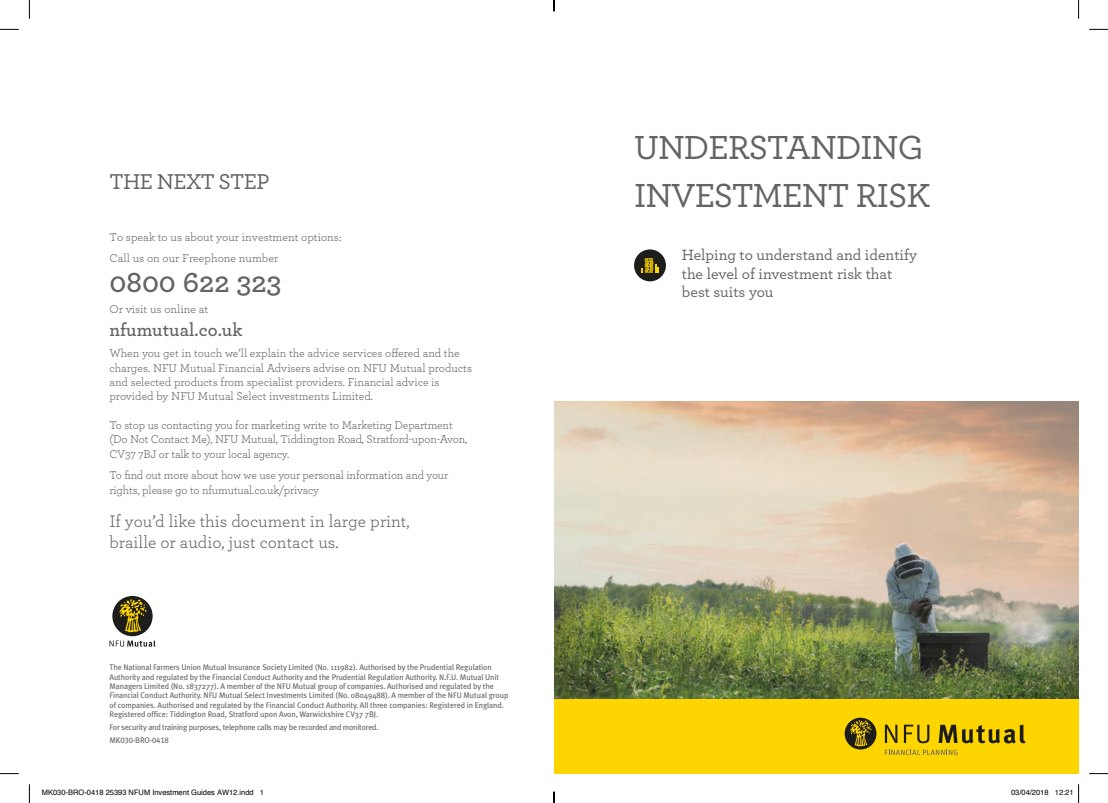
<style>
.page{position:relative;width:1108px;height:803px;background:#fff}
.page>*{position:absolute;margin:0;border:0;box-sizing:border-box;transform-origin:0 0}
.t1{font:500 35px/47.5px "Archer";letter-spacing:-.025em;color:#646463}
.t2{font:600 30px "Archer";color:#646463}
.t3{font:500 22.5px "Archer";letter-spacing:-.025em;color:#646463}
.t4{font:600 18.75px "Archer";color:#646463}
.t5{font:17.5px/21px "Archer";color:#646463}
.t6{font:500 15.62px/18.8px "Archer";color:#646463}
.t7{font:11.88px/14.4px "Archer";letter-spacing:-.01em;color:#646463}
.t8{font:8.12px/9.4px "Meta Plus";letter-spacing:-.01em;color:#646463}
.t9{font:8.12px "Meta Plus Book Caps";letter-spacing:-.025em;color:#646463}
.t10{font:7.5px "Helvetica";color:#000}
</style>
<div class="page">
<svg style="left:1078px;top:784px;width:1px;height:19px"></svg>
<svg style="left:1078px;top:0;width:1px;height:19px"></svg>
<svg style="left:29px;top:784px;width:1px;height:19px"></svg>
<svg style="left:29px;top:0;width:1px;height:19px"></svg>
<svg style="left:1089px;top:773px;width:19px;height:1px"></svg>
<svg style="left:0;top:773px;width:19px;height:1px"></svg>
<svg style="left:1089px;top:29px;width:19px;height:1px"></svg>
<svg style="left:0;top:29px;width:19px;height:1px"></svg>
<div style="left:112px;top:596px;width:41px;height:40px;background:#1d1d1b;border-radius:50%"></div>
<svg style="left:119px;top:599px;width:28px;height:33px"></svg>
<svg style="left:109px;top:640px;width:47px;height:7px"></svg>
<div style="left:634px;top:249px;width:32px;height:32px;background:#1d1d1b;border-radius:50%"></div>
<svg style="left:641px;top:258px;width:17px;height:15px"></svg>
<img style="left:554px;top:401px;width:524px;height:298px">
<div style="left:554px;top:699px;width:524px;height:74px;background:#ffd500"></div>
<svg style="left:885px;top:725px;width:12px;height:18px"></svg>
<svg style="left:904px;top:725px;width:25px;height:18px"></svg>
<svg style="left:938px;top:724px;width:87px;height:19px"></svg>
<div style="left:844px;top:718px;width:32px;height:31px;background:#1d1d1b;border-radius:50%"></div>
<svg style="left:850px;top:720px;width:21px;height:26px"></svg>
<svg style="left:885px;top:750px;width:72px;height:5px"></svg>
<h2 class="t3" style="left:109px;top:165px;width:161px">THE NEXT STEP</h2>
<p class="t7" style="left:109px;top:226px;width:233px;line-height:21.5px">To speak to us about your investment options:<br>Call us on our Freephone number</p>
<p class="t2" style="left:109px;top:260px;width:174px">0800 622 323</p>
<p class="t7" style="left:109px;top:301px;width:100px">Or visit us online at</p>
<h3 class="t4" style="left:109px;top:315px;width:135px">nfumutual.co.uk</h3>
<p class="t7" style="left:109px;top:345px;width:364px">When you get in touch we’ll explain the advice services ofered and the charges. NFU Mutual Financial Advisers advise on NFU Mutual products and selected products from specialist providers. Financial advice is provided by NFU Mutual Select investments Limited.</p>
<p class="t7" style="left:109px;top:417px;width:359px">To stop us contacting you for marketing write to Marketing Department (Do Not Contact Me), NFU Mutual, Tiddington Road, Stratford-upon-Avon,<br>CV37 7BJ or talk to your local agency.</p>
<p class="t7" style="left:109px;top:468px;width:340px">To fnd out more about how we use your personal information and your rights, please go to nfumutual.co.uk/privacy</p>
<p class="t5" style="left:109px;top:510px;width:302px">If you’d like this document in large print, braille or audio, just contact us.</p>
<p class="t8" style="left:109px;top:663px;width:400px">The National Farmers Union Mutual Insurance Society Limited No. 111982). Authorised by the Prudential Regulation Authority and regulated by the Financial Conduct Authority and the Prudential Regulation Authority. N.F.U. Mutual Unit Managers Limited No. 1837277). A member of the NFU Mutual group of companies. Authorised and regulated by the Financial Conduct Authority. NFU Mutual Select Investments Limited No. 08049488). A member of the NFU Mutual group of companies. Authorised and regulated by the Financial Conduct Authority. All three companies: Registered in England.<br>Registered offce: Tiddington Road, Stratford upon Avon, Warwickshire CV37 7BJ.</p>
<p class="t8" style="left:109px;top:722px;width:271px">For security and training purposes, telephone calls may be recorded and monitored.</p>
<p class="t9" style="left:109px;top:735px;width:61px">MK030-BRO-0418</p>
<p class="t10" style="left:42px;top:787px;width:224px">MK030-BRO-0418 25393 NFUM Investment Guides AW12.indd 1</p>
<h1 class="t1" style="left:634px;top:122px;width:297px">UNDERSTANDING<br>INVESTMENT RISK</h1>
<p class="t6" style="left:682px;top:244px;width:237px">Helping to understand and identify the level of investment risk that best suits you</p>
<p class="t10" style="left:1011px;top:787px;width:64px">03/04/2018 12:21</p>
</div>
